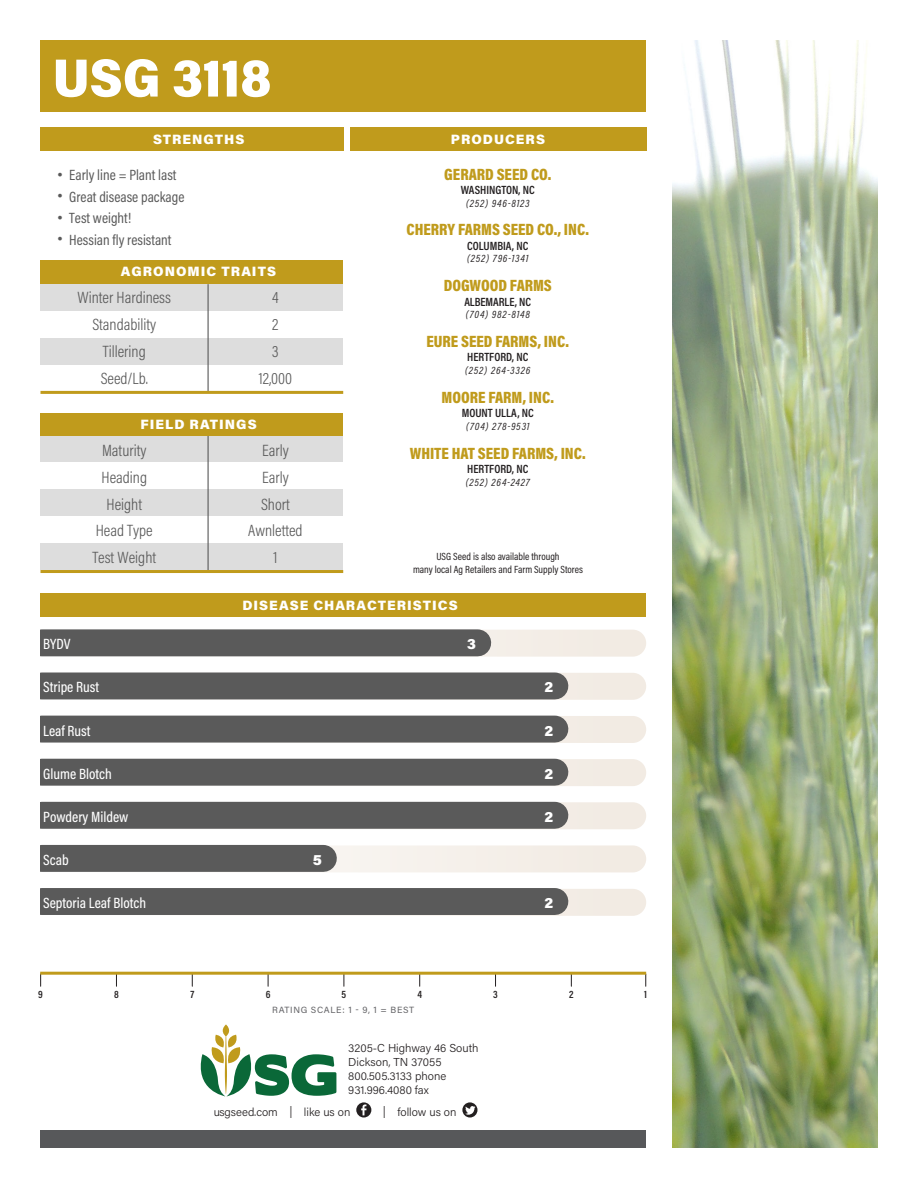
<style>
.page{position:relative;width:918px;height:1188px;background:#fff}
.page>*{position:absolute;margin:0;border:0;box-sizing:border-box;transform-origin:0 0}
.t1{font:900 53.85px "Acumin Pro Semi Condensed";color:#fff}
.t2{font:300 16.5px "Acumin Pro Condensed";color:#595959}
.Producer_Name{font:900 16.5px "Acumin Pro Cond";color:#c09b1c}
.t3{font:15px "Acumin Pro Condensed";color:#595959}
.t4{font:500 15px "Acumin Pro Condensed";color:#fff}
.t5{font:900 15px "Acumin Pro";color:#fff}
.t6{font:900 13.5px "Acumin Pro";letter-spacing:.075em;color:#fff}
.Producer{font:600 12px "Acumin Pro Cond";color:#231f20}
.t7{font:300 11.55px/13.8px "Acumin Pro";color:#231f20}
.Producer-2{font:italic 10.5px "Acumin Pro Cond";letter-spacing:.075em;color:#231f20}
.t8{font:10.5px/12.6px "Acumin Pro Cond";color:#231f20;text-align:center}
.t9{font:600 10.5px "Acumin Pro Cond";color:#231f20}
.t10{font:9px "Acumin Pro";letter-spacing:.075em;color:#636366}
.s1{font-family:"Arial"}
</style>
<div class="page">
<svg style="left:40px;top:630px;width:606px;height:27px;background:#e5dfd9"></svg>
<svg style="left:40px;top:759px;width:606px;height:27px;background:#ded8d2"></svg>
<svg style="left:40px;top:673px;width:606px;height:27px;background:#d6d2cc"></svg>
<svg style="left:40px;top:802px;width:606px;height:27px;background:#ded8d2"></svg>
<svg style="left:40px;top:716px;width:606px;height:27px;background:#ded8d2"></svg>
<svg style="left:40px;top:845px;width:606px;height:27px"></svg>
<svg style="left:201px;top:1024px;width:135px;height:72px"></svg>
<svg style="left:356px;top:1102px;width:15px;height:16px"></svg>
<svg style="left:462px;top:1102px;width:15px;height:16px"></svg>
<div style="left:40px;top:593px;width:606px;height:24px;background:#c09b1c"></div>
<div style="left:40px;top:260px;width:303px;height:24px;background:#c09b1c"></div>
<div style="left:40px;top:413px;width:303px;height:23px;background:#c09b1c"></div>
<div style="left:40px;top:127px;width:304px;height:24px;background:#c09b1c"></div>
<svg style="left:645px;top:974px;width:1px;height:12px"></svg>
<svg style="left:40px;top:974px;width:1px;height:12px"></svg>
<hr style="left:42px;top:972px;width:603px;height:3px;background:#c09b1c">
<div style="left:350px;top:127px;width:296px;height:24px;background:#c09b1c"></div>
<div style="left:40px;top:40px;width:606px;height:72px;background:#c09b1c"></div>
<div style="left:40px;top:1130px;width:606px;height:18px;background:#57585a"></div>
<img style="left:673px;top:40px;width:205px;height:1108px">
<svg style="left:40px;top:889px;width:606px;height:27px"></svg>
<div style="left:42px;top:629px;width:436px;height:27px;background:#5a5a5a"></div>
<div style="left:42px;top:673px;width:513px;height:26px;background:#5a5a5a"></div>
<div style="left:42px;top:716px;width:513px;height:27px;background:#5a5a5a"></div>
<div style="left:42px;top:759px;width:513px;height:27px;background:#5a5a5a"></div>
<div style="left:42px;top:802px;width:513px;height:27px;background:#5a5a5a"></div>
<div style="left:42px;top:845px;width:281px;height:27px;background:#5a5a5a"></div>
<div style="left:42px;top:888px;width:513px;height:27px;background:#5a5a5a"></div>
<div style="left:40px;top:437px;width:303px;height:25px;background:#ddd"></div>
<div style="left:40px;top:489px;width:303px;height:27px;background:#ddd"></div>
<div style="left:40px;top:543px;width:303px;height:27px;background:#ddd"></div>
<hr style="left:208px;top:437px;width:1px;height:133px;background:#595959">
<div style="left:40px;top:284px;width:303px;height:27px;background:#ddd"></div>
<div style="left:40px;top:338px;width:303px;height:27px;background:#ddd"></div>
<hr style="left:208px;top:284px;width:1px;height:108px;background:#595959">
<hr style="left:40px;top:391px;width:303px;height:3px;background:#c09b1c">
<hr style="left:40px;top:570px;width:303px;height:3px;background:#c09b1c">
<p class="t1" style="left:53px;top:40px;width:220px">USG 3118</p>
<p class="t6" style="left:153px;top:129px;width:93px">STRENGTHS</p>
<p class="t3" style="left:57px;top:165px;width:121px"><span class="s1">•</span> Early line = Plant last</p>
<p class="t3" style="left:57px;top:187px;width:129px"><span class="s1">•</span> Great disease package</p>
<p class="t3" style="left:57px;top:208px;width:75px"><span class="s1">•</span> Test weight!</p>
<p class="t3" style="left:57px;top:230px;width:116px"><span class="s1">•</span> Hessian fly resistant</p>
<p class="t6" style="left:121px;top:262px;width:157px">AGRONOMIC TRAITS</p>
<p class="t2" style="left:77px;top:287px;width:95px">Winter Hardiness</p>
<p class="t2" style="left:272px;top:287px;width:8px">4</p>
<p class="t2" style="left:92px;top:314px;width:65px">Standability</p>
<p class="t2" style="left:272px;top:314px;width:8px">2</p>
<p class="t2" style="left:103px;top:341px;width:44px">Tillering</p>
<p class="t2" style="left:272px;top:341px;width:8px">3</p>
<p class="t2" style="left:101px;top:368px;width:49px">Seed/Lb.</p>
<p class="t2" style="left:259px;top:368px;width:35px">12,000</p>
<p class="t6" style="left:141px;top:415px;width:118px">FIELD RATINGS</p>
<p class="t2" style="left:102px;top:439px;width:46px">Maturity</p>
<p class="t2" style="left:262px;top:439px;width:28px">Early</p>
<p class="t2" style="left:102px;top:466px;width:47px">Heading</p>
<p class="t2" style="left:262px;top:466px;width:28px">Early</p>
<p class="t2" style="left:106px;top:493px;width:37px">Height</p>
<p class="t2" style="left:261px;top:493px;width:30px">Short</p>
<p class="t2" style="left:96px;top:520px;width:58px">Head Type</p>
<p class="t2" style="left:248px;top:520px;width:56px">Awnletted</p>
<p class="t2" style="left:92px;top:547px;width:65px">Test Weight</p>
<p class="t2" style="left:273px;top:547px;width:6px">1</p>
<p class="t6" style="left:451px;top:129px;width:96px">PRODUCERS</p>
<p class="Producer_Name" style="left:444px;top:163px;width:108px">GERARD SEED CO.</p>
<p class="Producer" style="left:461px;top:182px;width:75px">WASHINGTON, NC</p>
<p class="Producer-2" style="left:466px;top:196px;width:65px">(252) 946-8123</p>
<p class="Producer_Name" style="left:407px;top:219px;width:184px">CHERRY FARMS SEED CO., INC.</p>
<p class="Producer" style="left:467px;top:238px;width:63px">COLUMBIA, NC</p>
<p class="Producer-2" style="left:467px;top:252px;width:63px">(252) 796-1341</p>
<p class="Producer_Name" style="left:444px;top:275px;width:110px">DOGWOOD FARMS</p>
<p class="Producer" style="left:464px;top:294px;width:68px">ALBEMARLE, NC</p>
<p class="Producer-2" style="left:466px;top:308px;width:66px">(704) 982-8148</p>
<p class="Producer_Name" style="left:427px;top:330px;width:144px">EURE SEED FARMS, INC.</p>
<p class="Producer" style="left:467px;top:349px;width:63px">HERTFORD, NC</p>
<p class="Producer-2" style="left:465px;top:364px;width:66px">(252) 264-3326</p>
<p class="Producer_Name" style="left:442px;top:386px;width:114px">MOORE FARM, INC.</p>
<p class="Producer" style="left:462px;top:405px;width:73px">MOUNT ULLA, NC</p>
<p class="Producer-2" style="left:466px;top:419px;width:65px">(704) 278-9531</p>
<p class="Producer_Name" style="left:410px;top:442px;width:177px">WHITE HAT SEED FARMS, INC.</p>
<p class="Producer" style="left:467px;top:461px;width:63px">HERTFORD, NC</p>
<p class="Producer-2" style="left:466px;top:475px;width:65px">(252) 264-2427</p>
<p class="t8" style="left:413px;top:550px;width:172px">USG Seed is also available through<br>many local Ag Retailers and Farm Supply Stores</p>
<p class="t6" style="left:242px;top:595px;width:217px">DISEASE CHARACTERISTICS</p>
<p class="t4" style="left:43px;top:634px;width:29px">BYDV</p>
<p class="t5" style="left:467px;top:634px;width:10px">3</p>
<p class="t4" style="left:43px;top:678px;width:58px">Stripe Rust</p>
<p class="t5" style="left:545px;top:677px;width:10px">2</p>
<p class="t4" style="left:43px;top:721px;width:49px">Leaf Rust</p>
<p class="t5" style="left:545px;top:720px;width:10px">2</p>
<p class="t4" style="left:43px;top:764px;width:70px">Glume Blotch</p>
<p class="t5" style="left:545px;top:763px;width:10px">2</p>
<p class="t4" style="left:43px;top:807px;width:87px">Powdery Mildew</p>
<p class="t5" style="left:545px;top:806px;width:10px">2</p>
<p class="t4" style="left:43px;top:850px;width:27px">Scab</p>
<p class="t5" style="left:313px;top:849px;width:11px">5</p>
<p class="t4" style="left:43px;top:893px;width:104px">Septoria Leaf Blotch</p>
<p class="t5" style="left:545px;top:892px;width:10px">2</p>
<p class="t9" style="left:38px;top:988px;width:6px">9</p>
<p class="t9" style="left:114px;top:988px;width:6px">8</p>
<p class="t9" style="left:190px;top:988px;width:5px">7</p>
<p class="t9" style="left:266px;top:988px;width:6px">6</p>
<p class="t9" style="left:342px;top:988px;width:6px">5</p>
<p class="t9" style="left:417px;top:988px;width:6px">4</p>
<p class="t9" style="left:493px;top:988px;width:6px">3</p>
<p class="t9" style="left:569px;top:988px;width:6px">2</p>
<p class="t9" style="left:644px;top:988px;width:4px">1</p>
<p class="t10" style="left:272px;top:1004px;width:144px">RATING SCALE: 1 - 9, 1 = BEST</p>
<p class="t7" style="left:348px;top:1041px;width:132px">3205-C Highway 46 South<br>Dickson, TN 37055<br>800.505.3133 phone<br>931.996.4080 fax</p>
<p class="t7" style="left:213px;top:1105px;width:139px">usgseed.com | like us on</p>
<p class="t7" style="left:383px;top:1105px;width:75px">| follow us on</p>
</div>
